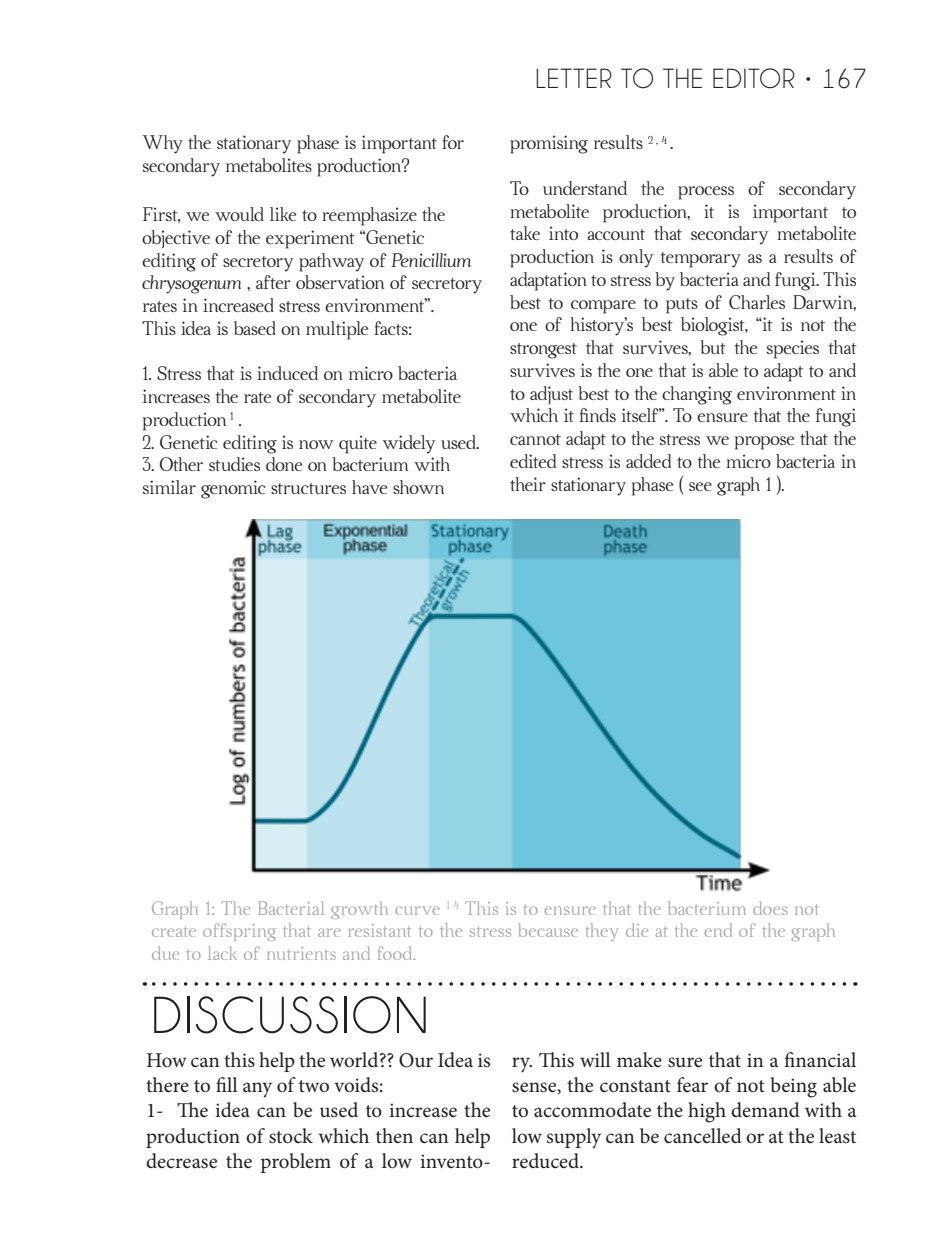
<style>
.page{position:relative;width:945px;height:1260px;background:#fff}
.page>*{position:absolute;margin:0;border:0;box-sizing:border-box;transform-origin:0 0}
.t1{font:52.5px "Champagne&Limousines";letter-spacing:.04em;color:#231f20}
.t2{font:28px "Champagne&Limousines";letter-spacing:.03em;color:#231f20}
.t3{font:21px/25.2px "Minion Pro";letter-spacing:-.005em;color:#231f20;text-align:justify}
.t4{font:17.5px/22.8px "Ahellya";letter-spacing:-.01em;color:#231f20}
.t5{font:17.5px/22.8px "Ahellya";letter-spacing:.005em;color:#a8a9ad}
.s1{font-style:italic}
</style>
<div class="page">
<svg style="left:144px;top:982px;width:700px;height:4px"></svg>
<img style="left:228px;top:519px;width:543px;height:373px">
<p class="t4" style="left:143px;top:131px;width:323px">Why the stationary phase is important for secondary metabolites production?</p>
<p class="t4" style="left:143px;top:203px;width:341px">First, we would like to reemphasize the objective of the experiment “Genetic<br>editing of secretory pathway of <span class="s1">Penicillium chrysogenum</span> , after observation of secretory rates in increased stress environment”.</p>
<p class="t4" style="left:143px;top:317px;width:271px">This idea is based on multiple facts:</p>
<p class="t4" style="left:143px;top:362px;width:320px">1. Stress that is induced on micro bacteria increases the rate of secondary metabolite production <sup>1</sup> .</p>
<p class="t4" style="left:143px;top:430px;width:338px">2. Genetic editing is now quite widely used.</p>
<p class="t4" style="left:143px;top:453px;width:309px">3. Other studies done on bacterium with similar genomic structures have shown</p>
<p class="t2" style="left:535px;top:65px;width:333px">LETTER TO THE EDITOR • 167</p>
<p class="t4" style="left:510px;top:131px;width:165px">promising results <sup>2</sup> <sup>,</sup> <sup>4</sup> .</p>
<p class="t4" style="left:510px;top:177px;width:348px;text-align:justify">To understand the process of secondary metabolite production, it is important to take into account that secondary metabolite production is only temporary as a results of adaptation to stress by bacteria and fungi. This best to compare to puts of Charles Darwin, one of history’s best biologist, “it is not the strongest that survives, but the species that survives is the one that is able to adapt to and to adjust best to the changing environment in which it finds itself”. To ensure that the fungi cannot adapt to the stress we propose that the edited stress is added to the micro bacteria in their stationary phase ( see graph 1 ).</p>
<p class="t5" style="left:151px;top:896px;width:686px">Graph 1: The Bacterial growth curve <sup>1</sup> <sup>4</sup> This is to ensure that the bacterium does not create offspring that are resistant to the stress because they die at the end of the graph due to lack of nutrients and food.</p>
<p class="t1" style="left:151px;top:989px;width:279px">DISCUSSION</p>
<p class="t3" style="left:146px;top:1048px;width:346px">How can this help the world?? Our Idea is there to fill any of two voids:</p>
<p class="t3" style="left:146px;top:1098px;width:346px">1- The idea can be used to increase the production of stock which then can help decrease the problem of a low invento-</p>
<p class="t3" style="left:512px;top:1048px;width:346px">ry. This will make sure that in a financial sense, the constant fear of not being able to accommodate the high demand with a low supply can be cancelled or at the least reduced.</p>
</div>
